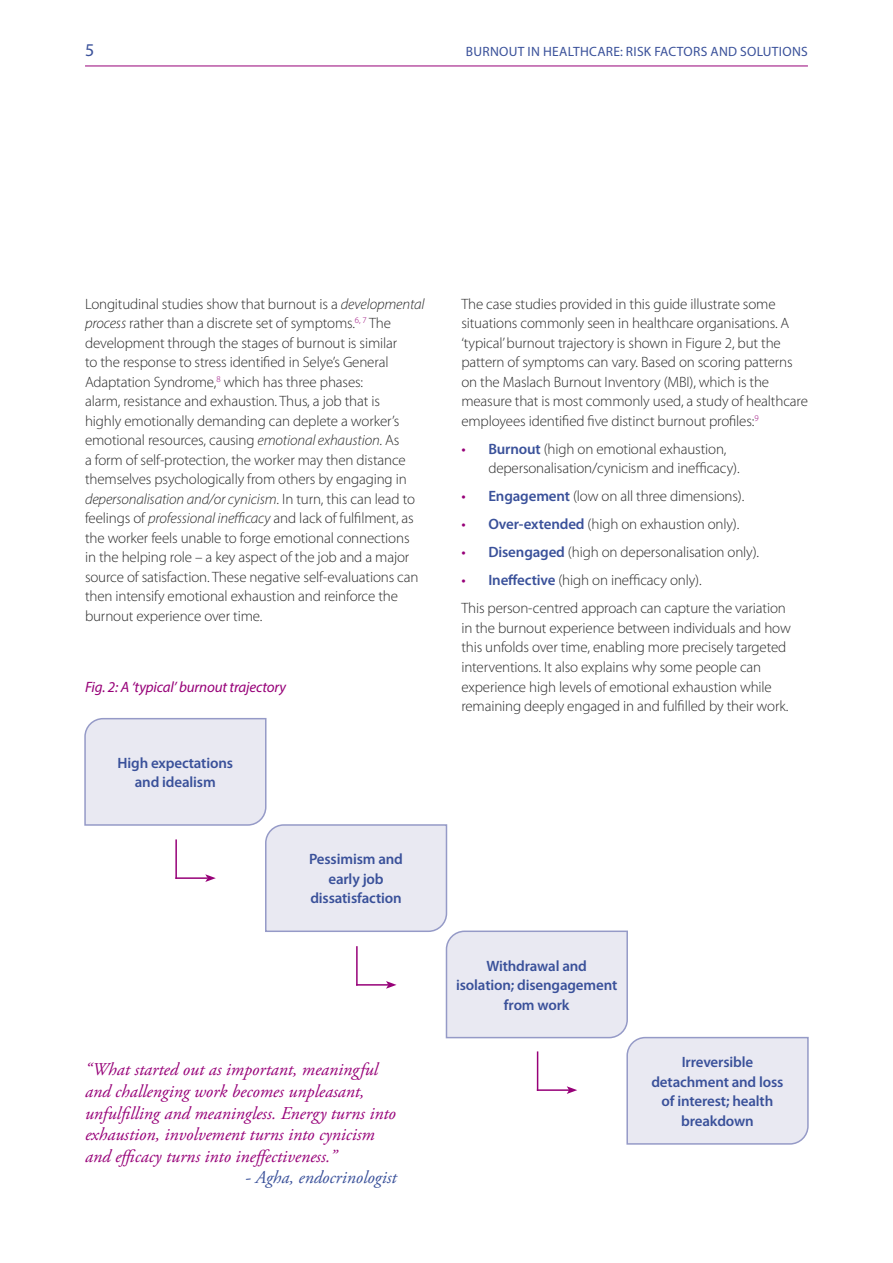
<style>
.page{position:relative;width:893px;height:1263px;background:#fff}
.page>*{position:absolute;margin:0;border:0;box-sizing:border-box;transform-origin:0 0}
.t1{font:italic 18px/21.6px "Adobe Garamond Pro";color:#970078}
.t2{font:italic 18px "Adobe Garamond Pro";color:#3a519a}
.t3{font:18px "Myriad Pro";color:#3a519a}
.t4{font:300 15px/19.5px "Myriad Pro";letter-spacing:-.01em;color:#292929}
.t5{font:600 15px/19.5px "Myriad Pro";letter-spacing:-.01em;color:#3a519a;text-align:center}
.t6{font:italic 15px "Myriad Pro";letter-spacing:-.01em;color:#970078}
.t7{font:13.5px "Myriad Pro";letter-spacing:.02em;color:#3a519a}
.s1{font-style:italic}
.s2{font-weight:400;font-style:italic;color:#970078}
.s3{font-weight:600;color:#3a519a}
</style>
<div class="page">
<hr style="left:85px;top:66px;width:723px;height:1px;background:#970078">
<svg style="left:84px;top:718px;width:725px;height:427px"></svg>
<hr style="left:537px;top:1051px;width:1px;height:40px;background:#970078">
<p class="t3" style="left:85px;top:39px;width:11px">5</p>
<p class="t7" style="left:466px;top:43px;width:343px">BURNOUT IN HEALTHCARE: RISK FACTORS AND SOLUTIONS</p>
<p class="t4" style="left:85px;top:294px;width:341px">Longitudinal studies show that burnout is a <span class="s1">developmental process</span> rather than a discrete set of symptoms.<sup>6,</sup> <sup>7</sup> The development through the stages of burnout is similar<br>to the response to stress identified in Selye’s General Adaptation Syndrome,<sup>8</sup> which has three phases:<br>alarm, resistance and exhaustion. Thus, a job that is<br>highly emotionally demanding can deplete a worker’s emotional resources, causing <span class="s1">emotional exhaustion</span>. As<br>a form of self-protection, the worker may then distance themselves psychologically from others by engaging in <span class="s1">depersonalisation and/or cynicism</span>. In turn, this can lead to feelings of <span class="s1">professional inefficacy</span> and lack of fulfilment, as the worker feels unable to forge emotional connections<br>in the helping role – a key aspect of the job and a major source of satisfaction. These negative self-evaluations can then intensify emotional exhaustion and reinforce the burnout experience over time.</p>
<p class="t4" style="left:461px;top:294px;width:348px">The case studies provided in this guide illustrate some situations commonly seen in healthcare organisations. A ‘typical’ burnout trajectory is shown in Figure 2, but the pattern of symptoms can vary. Based on scoring patterns on the Maslach Burnout Inventory (MBI), which is the measure that is most commonly used, a study of healthcare employees identified five distinct burnout profiles:<sup>9</sup></p>
<p class="t4" style="left:488px;top:439px;width:253px;text-indent:-27px"><span class="s2">•</span> <span class="s3">Burnout</span> (high on emotional exhaustion, depersonalisation/cynicism and inefficacy).</p>
<p class="t4" style="left:461px;top:487px;width:284px"><span class="s2">•</span> <span class="s3">Engagement</span> (low on all three dimensions).</p>
<p class="t4" style="left:461px;top:515px;width:280px"><span class="s2">•</span> <span class="s3">Over-extended</span> (high on exhaustion only).</p>
<p class="t4" style="left:461px;top:543px;width:299px"><span class="s2">•</span> <span class="s3">Disengaged</span> (high on depersonalisation only).</p>
<p class="t4" style="left:461px;top:571px;width:242px"><span class="s2">•</span> <span class="s3">Ineffective</span> (high on inefficacy only).</p>
<p class="t4" style="left:461px;top:599px;width:331px">This person-centred approach can capture the variation in the burnout experience between individuals and how this unfolds over time, enabling more precisely targeted interventions. It also explains why some people can experience high levels of emotional exhaustion while remaining deeply engaged in and fulfilled by their work.</p>
<p class="t6" style="left:85px;top:677px;width:203px">Fig. 2: A ‘typical’ burnout trajectory</p>
<p class="t5" style="left:117px;top:752px;width:117px">High expectations</p>
<p class="t5" style="left:135px;top:772px;width:82px">and idealism</p>
<p class="t5" style="left:309px;top:849px;width:95px">Pessimism and</p>
<p class="t5" style="left:310px;top:868px;width:93px">early job dissatisfaction</p>
<p class="t1" style="left:85px;top:1059px;width:312px">“What started out as important, meaningful and challenging work becomes unpleasant, unfulfilling and meaningless. Energy turns into exhaustion, involvement turns into cynicism and efficacy turns into ineffectiveness.”</p>
<p class="t2" style="left:245px;top:1167px;width:153px">- Agha, endocrinologist</p>
<p class="t5" style="left:456px;top:955px;width:163px">Withdrawal and isolation; disengagement from work</p>
<p class="t5" style="left:651px;top:1052px;width:134px">Irreversible detachment and loss of interest; health breakdown</p>
</div>
